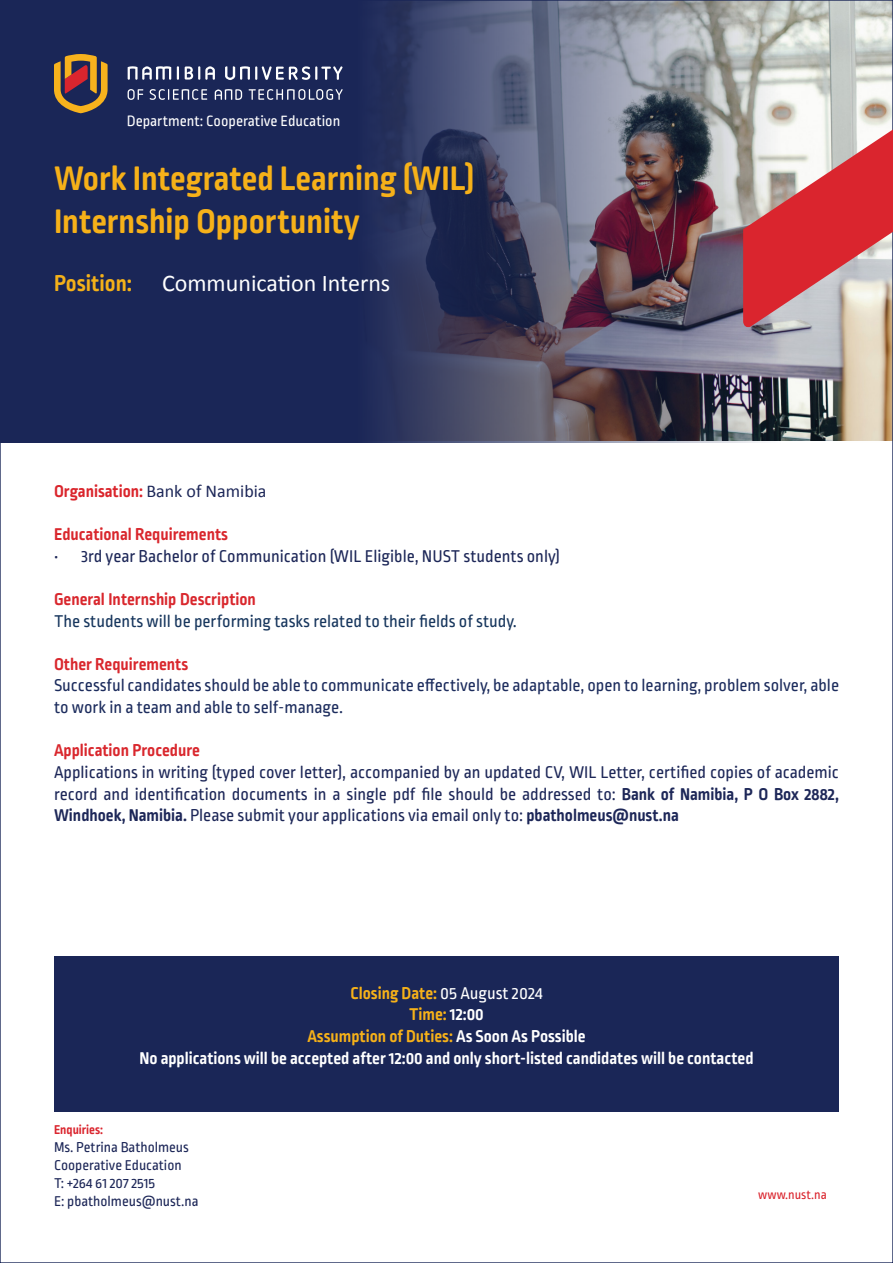
<style>
.page{position:relative;width:893px;height:1263px;background:#fff}
.page>*{position:absolute;margin:0;border:0;box-sizing:border-box;transform-origin:0 0}
.t1{font:700 36px "Ropa Soft Pro";color:#f6b119}
.t2{font:24px "Calibri";color:#fff}
.t3{font:18px/21.6px "Ropa Soft Pro";color:#1d2758;text-align:justify}
.t4{font:18px/21.6px "Ropa Soft Pro";color:#1c2c5d}
.Body_Text{font:700 18px "Ropa Soft Pro";color:#d9272d}
.t5{font:700 18px "Ropa Soft Pro";color:#fff}
.t6{font:700 18px "Ropa Soft Pro";color:#f6b119}
.t7{font:18px "Ropa Soft Pro";color:#17365d}
.t8{font:700 18px "Ropa Soft Pro";color:#da252c}
.t9{font:15.75px "Ropa Soft Pro";color:#fff}
.t10{font:15px "Ropa Soft Pro";color:#1d2758}
.t11{font:13.5px "Ropa Soft Pro";color:#da252e}
.t12{font:700 13.5px "Ropa Soft Pro";color:#da252e}
.s1{font-family:"Ropa Soft Pro";font-weight:700;color:#f4b119}
.s2{font-family:"Calibri";font-weight:400;color:#1d2758}
.s3{font-weight:700}
.s4{font-weight:400;color:#fff}
.s5{color:#fff}
</style>
<div class="page">
<div style="left:54px;top:956px;width:785px;height:156px;background:#1a2657"></div>
<img style="left:0;top:0;width:893px;height:442px">
<svg style="left:743px;top:129px;width:150px;height:199px;background:#d5787a"></svg>
<svg style="left:54px;top:54px;width:54px;height:59px;background:#895f3a"></svg>
<svg style="left:128px;top:66px;width:215px;height:34px;background:#4c557b"></svg>
<p class="t9" style="left:127px;top:112px;width:215px">Department: Cooperative Education</p>
<p class="t1" style="left:54px;top:158px;width:422px">Work Integrated Learning (WIL)</p>
<p class="t1" style="left:54px;top:201px;width:307px">Internship Opportunity</p>
<p class="t2" style="left:54px;top:266px;width:338px"><span class="s1">Position:</span> Communication Interns</p>
<p class="t8" style="left:54px;top:481px;width:214px">Organisation: <span class="s2">Bank of Namibia</span></p>
<p class="Body_Text" style="left:54px;top:524px;width:176px">Educational Requirements</p>
<p class="t3" style="left:54px;top:546px;width:508px">• 3rd year Bachelor of Communication (WIL Eligible, NUST students only)</p>
<p class="Body_Text" style="left:54px;top:589px;width:203px">General Internship Description</p>
<p class="t7" style="left:54px;top:611px;width:464px">The students will be performing tasks related to their fields of study.</p>
<p class="Body_Text" style="left:54px;top:654px;width:136px">Other Requirements</p>
<p class="t4" style="left:54px;top:676px;width:786px">Successful candidates should be able to communicate effectively, be adaptable, open to learning, problem solver, able to work in a team and able to self-manage.</p>
<p class="Body_Text" style="left:54px;top:740px;width:147px">Application Procedure</p>
<p class="t3" style="left:54px;top:762px;width:786px">Applications in writing (typed cover letter), accompanied by an updated CV, WIL Letter, certified copies of academic record and identification documents in a single pdf file should be addressed to: <span class="s3">Bank of Namibia, P O Box 2882, Windhoek, Namibia.</span> Please submit your applications via email only to: <span class="s3">pbatholmeus@nust.na</span></p>
<p class="t6" style="left:350px;top:983px;width:194px">Closing Date: <span class="s4">05 August 2024</span></p>
<p class="t6" style="left:409px;top:1004px;width:76px">Time: <span class="s5">12:00</span></p>
<p class="t6" style="left:307px;top:1026px;width:280px">Assumption of Duties: <span class="s5">As Soon As Possible</span></p>
<p class="t5" style="left:139px;top:1047px;width:616px">No applications will be accepted after 12:00 and only short-listed candidates will be contacted</p>
<p class="t12" style="left:54px;top:1122px;width:51px">Enquiries:</p>
<p class="t10" style="left:54px;top:1139px;width:136px">Ms. Petrina Batholmeus</p>
<p class="t10" style="left:54px;top:1157px;width:129px">Cooperative Education</p>
<p class="t10" style="left:54px;top:1175px;width:103px">T: +264 61 207 2515</p>
<p class="t10" style="left:54px;top:1193px;width:146px">E: pbatholmeus@nust.na</p>
<p class="t11" style="left:758px;top:1187px;width:70px">www.nust.na</p>
</div>
